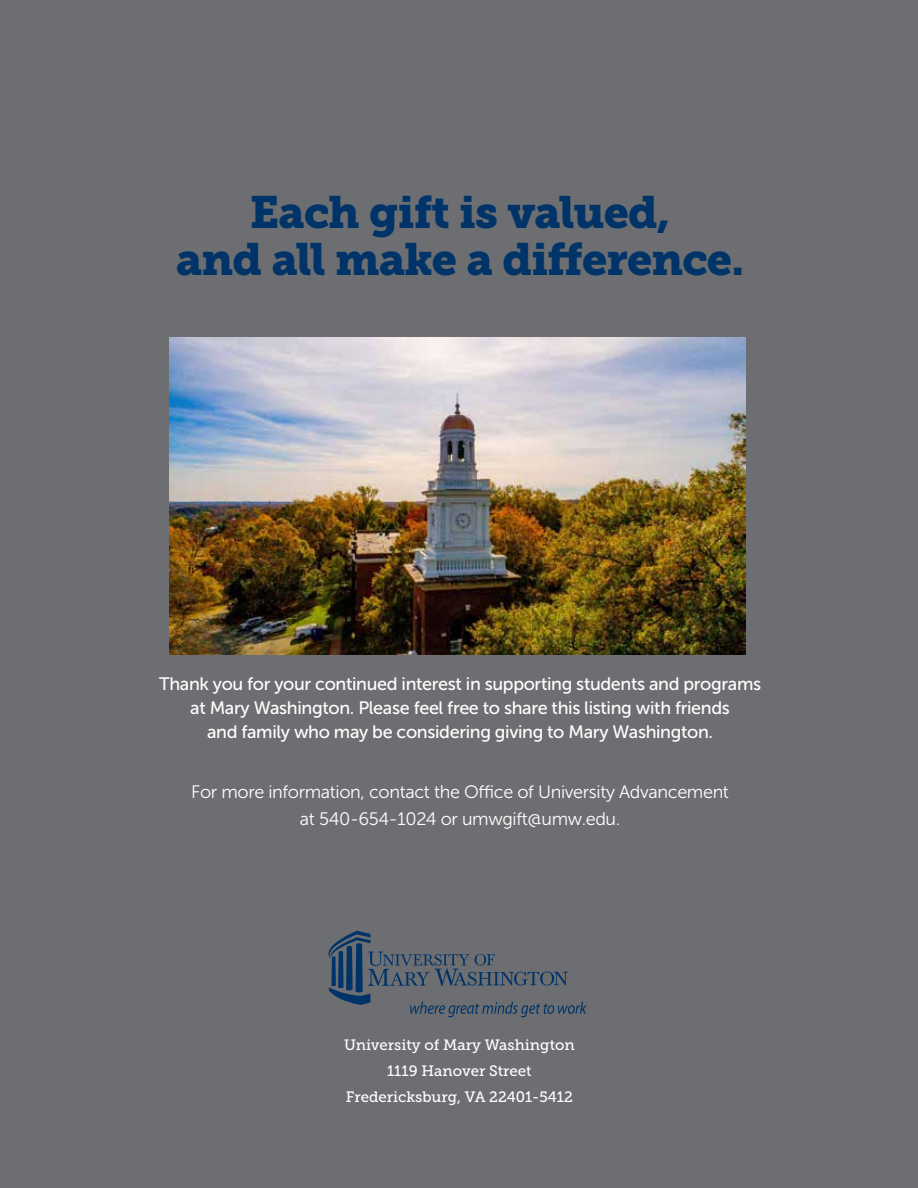
<style>
.page{position:relative;width:918px;height:1188px;background:#6d6e71}
.page>*{position:absolute;margin:0;border:0;box-sizing:border-box;transform-origin:0 0}
.t1{font:45px/46.5px "Museo Slab 900";letter-spacing:-.02em;color:#003468;text-align:center}
.t2{font:18px/24px "Museo Sans 500";letter-spacing:-.02em;color:#fff;text-align:center}
.t3{font:18px/27px "Museo Sans 300";letter-spacing:-.02em;color:#fff;text-align:center}
.t4{font:15px/26.1px "Museo Slab 500";color:#fff;text-align:center}
</style>
<div class="page">
<svg style="left:328px;top:931px;width:259px;height:86px"></svg>
<img style="left:169px;top:338px;width:576px;height:317px">
<h1 class="t1" style="left:176px;top:190px;width:569px">Each gift is valued,<br>and all make a difference.</h1>
<p class="t2" style="left:159px;top:672px;width:604px">Thank you for your continued interest in supporting students and programs at Mary Washington. Please feel free to share this listing with friends<br>and family who may be considering giving to Mary Washington.</p>
<p class="t3" style="left:191px;top:779px;width:539px">For more information, contact the Office of University Advancement at 540-654-1024 or umwgift@umw.edu.</p>
<p class="t4" style="left:344px;top:1032px;width:232px">University of Mary Washington<br>1119 Hanover Street<br>Fredericksburg, VA 22401-5412</p>
</div>
